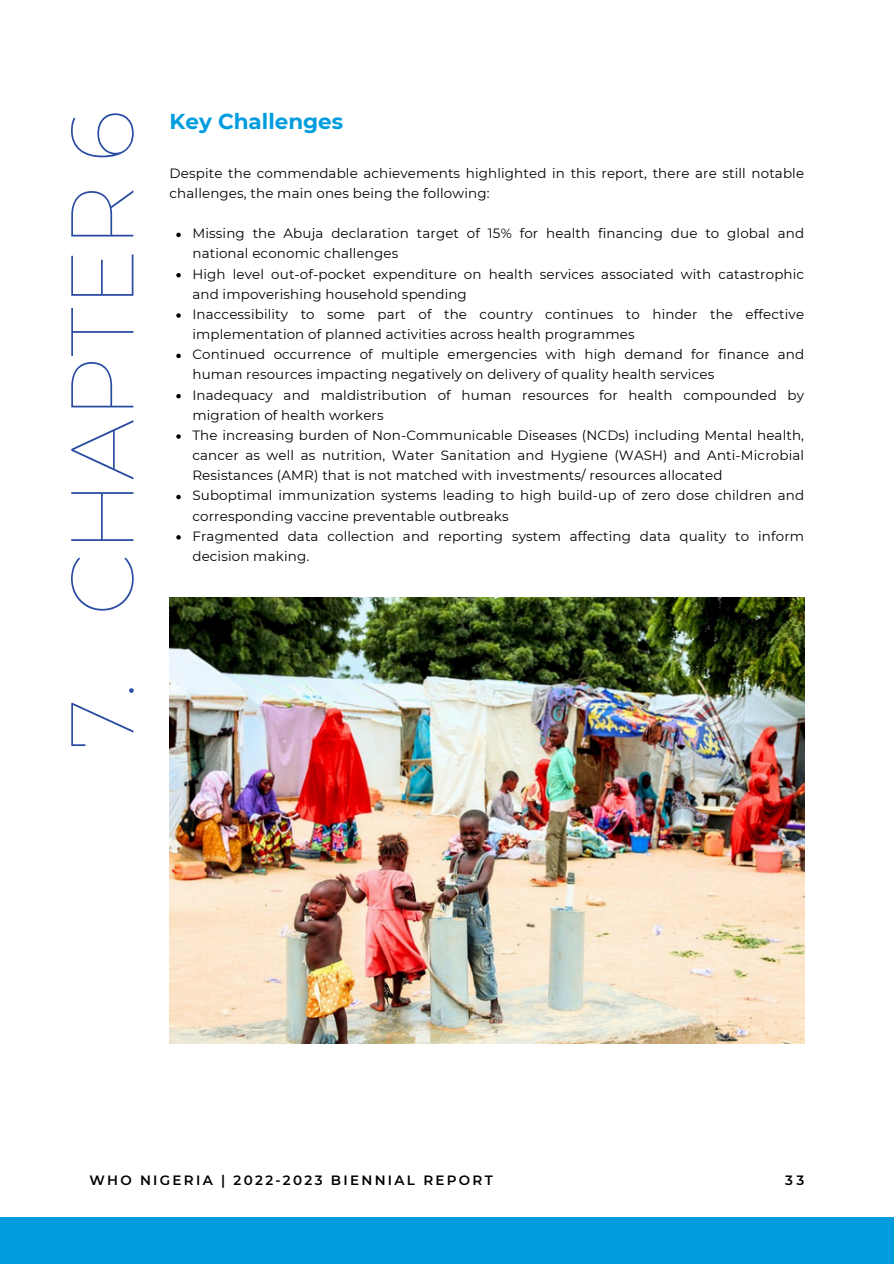
<style>
.page{position:relative;width:894px;height:1264px;background:#fff}
.page>*{position:absolute;margin:0;border:0;box-sizing:border-box;transform-origin:0 0}
.t1{font:100 88.8px "Montserrat";color:#294ba1}
.t2{font:700 21.45px "Montserrat";color:#009cde}
.t3{font:13.5px/20.1px "Montserrat";letter-spacing:.01em;color:#000001}
.t4{font:600 13.5px "Montserrat";letter-spacing:.17em;color:#000}
.t5{font:600 13.5px "Montserrat";color:#000001}
</style>
<div class="page">
<div style="left:0;top:1217px;width:893px;height:46px;background:#009cde"></div>
<img style="left:169px;top:597px;width:635px;height:446px">
<svg style="left:176px;top:233px;width:5px;height:4px"></svg>
<svg style="left:176px;top:273px;width:5px;height:4px"></svg>
<svg style="left:176px;top:313px;width:5px;height:5px"></svg>
<svg style="left:176px;top:353px;width:5px;height:5px"></svg>
<svg style="left:176px;top:394px;width:5px;height:4px"></svg>
<svg style="left:176px;top:434px;width:5px;height:5px"></svg>
<svg style="left:176px;top:495px;width:5px;height:4px"></svg>
<svg style="left:176px;top:535px;width:5px;height:4px"></svg>
<h2 class="t1" style="left:47px;top:749px;width:640px;rotate:-90deg">7. CHAPTER 6</h2>
<p class="t2" style="left:169px;top:108px;width:175px">Key Challenges</p>
<p class="t3" style="left:169px;top:163px;width:636px">Despite the commendable achievements highlighted in this report, there are still notable challenges, the main ones being the following:</p>
<p class="t3" style="left:192px;top:223px;width:613px">Missing the Abuja declaration target of 15% for health financing due to global and national economic challenges</p>
<p class="t3" style="left:192px;top:264px;width:613px">High level out-of-pocket expenditure on health services associated with catastrophic and impoverishing household spending</p>
<p class="t3" style="left:192px;top:304px;width:613px">Inaccessibility to some part of the country continues to hinder the effective implementation of planned activities across health programmes</p>
<p class="t3" style="left:192px;top:344px;width:613px">Continued occurrence of multiple emergencies with high demand for finance and human resources impacting negatively on delivery of quality health services</p>
<p class="t3" style="left:192px;top:384px;width:613px">Inadequacy and maldistribution of human resources for health compounded by migration of health workers</p>
<p class="t3" style="left:192px;top:425px;width:613px;text-align:justify">The increasing burden of Non-Communicable Diseases (NCDs) including Mental health, cancer as well as nutrition, Water Sanitation and Hygiene (WASH) and Anti-Microbial Resistances (AMR) that is not matched with investments/ resources allocated</p>
<h3 class="t3" style="left:192px;top:485px;width:613px">Suboptimal immunization systems leading to high build-up of zero dose children and corresponding vaccine preventable outbreaks</h3>
<p class="t3" style="left:192px;top:526px;width:613px">Fragmented data collection and reporting system affecting data quality to inform decision making.</p>
<p class="t4" style="left:89px;top:1172px;width:405px">WHO NIGERIA | 2022-2023 BIENNIAL REPORT</p>
<p class="t5" style="left:785px;top:1172px;width:21px">33</p>
</div>
